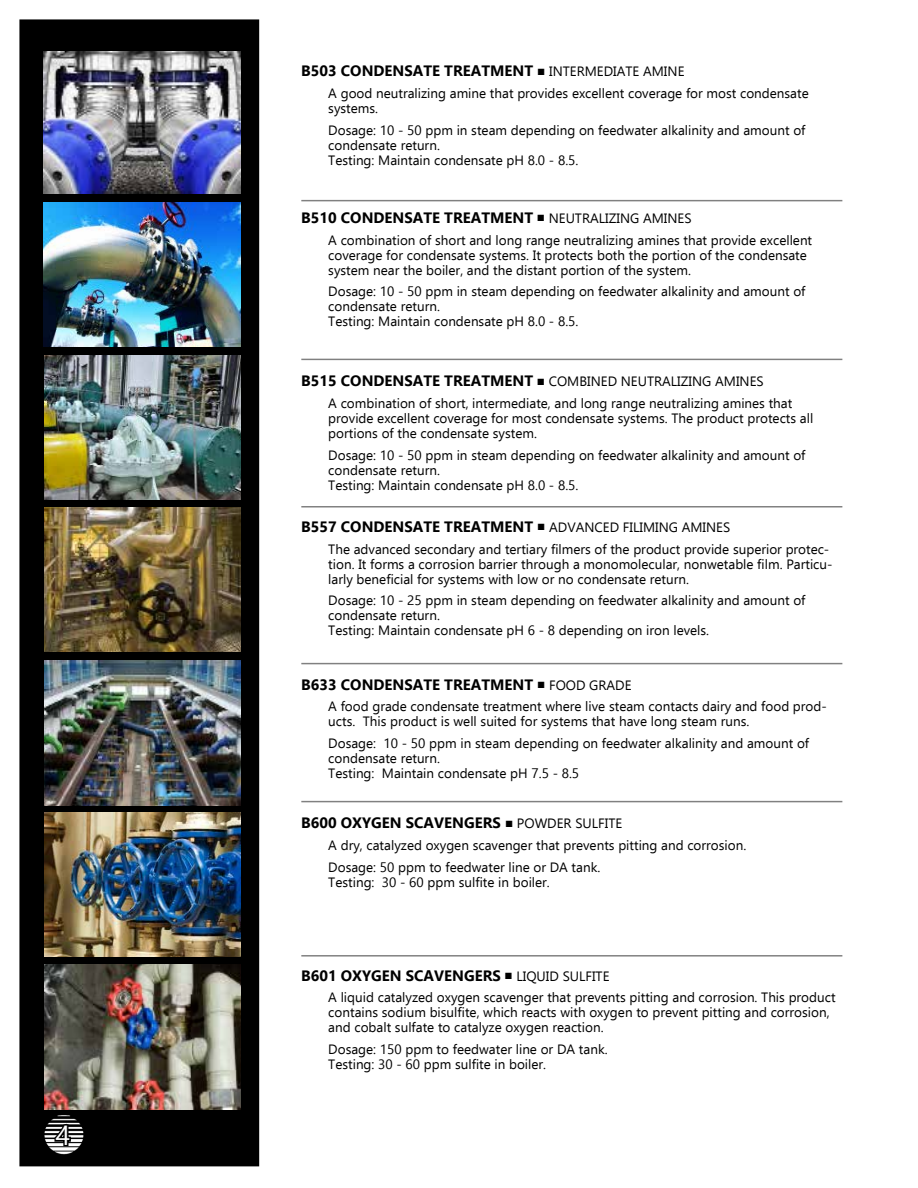
<style>
.page{position:relative;width:918px;height:1188px;background:#fff}
.page>*{position:absolute;margin:0;border:0;box-sizing:border-box;transform-origin:0 0}
.t1{font:27px "Ebrima";color:#fff}
.t2{font:700 15px "Ebrima";color:#000}
.t3{font:13.5px/15px "Ebrima";color:#000}
.s1{font-family:"Arial";font-weight:400;font-size:13.5px}
.s2{font-weight:400;font-size:13.5px}
.s3{font-weight:700;font-size:15px}
.s4{font-family:"Arial"}
</style>
<div class="page">
<div style="left:20px;top:20px;width:238px;height:1146px;background:#000"></div>
<div style="left:19px;top:19px;width:240px;height:1147px;border:2px solid #000"></div>
<hr style="left:301px;top:200px;width:541px;height:1px;background:#000">
<hr style="left:301px;top:359px;width:541px;height:1px;background:#000">
<hr style="left:301px;top:506px;width:541px;height:2px;background:#000">
<hr style="left:301px;top:801px;width:541px;height:1px;background:#000">
<hr style="left:301px;top:955px;width:541px;height:2px;background:#000">
<img style="left:44px;top:1115px;width:40px;height:39px">
<svg style="left:52px;top:1118px;width:20px;height:30px"></svg>
<img style="left:44px;top:355px;width:197px;height:145px">
<img style="left:44px;top:812px;width:197px;height:145px">
<img style="left:44px;top:508px;width:197px;height:144px">
<img style="left:44px;top:965px;width:197px;height:144px">
<img style="left:44px;top:661px;width:197px;height:144px">
<img style="left:44px;top:51px;width:196px;height:143px">
<img style="left:44px;top:202px;width:196px;height:145px">
<hr style="left:301px;top:663px;width:541px;height:1px;background:#000">
<h1 class="t1" style="left:56px;top:1116px;width:16px">4</h1>
<p class="t2" style="left:301px;top:60px;width:385px">B503 CONDENSATE TREATMENT <span class="s1">■</span> <span class="s2">Intermediate Amine</span></p>
<p class="t3" style="left:328px;top:85px;width:482px">A good neutralizing amine that provides excellent coverage for most condensate systems.</p>
<p class="t3" style="left:328px;top:122px;width:479px">Dosage: 10 - 50 ppm in steam depending on feedwater alkalinity and amount of condensate return.<br>Testing: Maintain condensate pH 8.0 - 8.5.</p>
<p class="t2" style="left:301px;top:207px;width:390px">B510 CONDENSATE TREATMENT <span class="s1">■</span> <span class="s2">neutralizing amines</span></p>
<p class="t3" style="left:328px;top:232px;width:485px">A combination of short and long range neutralizing amines that provide excellent coverage for condensate systems. It protects both the portion of the condensate system near the boiler, and the distant portion of the system.</p>
<p class="t3" style="left:328px;top:284px;width:479px">Dosage: 10 - 50 ppm in steam depending on feedwater alkalinity and amount of condensate return.<br>Testing: Maintain condensate pH 8.0 - 8.5.</p>
<p class="t3" style="left:328px;top:370px;width:466px;line-height:21.8px;text-indent:-27px"><span class="s3">B515 CONDENSATE TREATMENT</span> <span class="s4">■</span> combined neutralizing amines<br>A combination of short, intermediate, and long range neutralizing amines that</p>
<p class="t3" style="left:328px;top:410px;width:487px">provide excellent coverage for most condensate systems. The product protects all portions of the condensate system.</p>
<p class="t3" style="left:328px;top:447px;width:479px">Dosage: 10 - 50 ppm in steam depending on feedwater alkalinity and amount of condensate return.<br>Testing: Maintain condensate pH 8.0 - 8.5.</p>
<p class="t2" style="left:301px;top:515px;width:429px">B557 CONDENSATE TREATMENT <span class="s1">■</span> <span class="s2">advanced filiming amines</span></p>
<p class="t3" style="left:328px;top:541px;width:506px">The advanced secondary and tertiary filmers of the product provide superior protec&shy;tion. It forms a corrosion barrier through a monomolecular, nonwetable film. Particu&shy;larly beneficial for systems with low or no condensate return.</p>
<p class="t3" style="left:328px;top:593px;width:479px">Dosage: 10 - 25 ppm in steam depending on feedwater alkalinity and amount of condensate return.<br>Testing: Maintain condensate pH 6 - 8 depending on iron levels.</p>
<p class="t2" style="left:301px;top:673px;width:162px">B633 CON DEN SATE TREA</p>
<p class="t2" style="left:481px;top:673px;width:21px">TMEN</p>
<p class="t3" style="left:328px;top:674px;width:500px;line-height:21.8px;text-align:center"><span class="s3">T</span> <span class="s4">■</span> food grade<br>A food grade condensate treatment where live steam contacts dairy and food prod-</p>
<p class="t3" style="left:328px;top:711px;width:483px;line-height:21.8px">ucts. This product is well suited for systems that have long steam runs.<br>Dosage: 10 - 50 ppm in steam depending on feedwater alkalinity and amount of</p>
<p class="t3" style="left:328px;top:751px;width:252px">condensate return.<br>Testing: Maintain condensate pH 7.5 - 8.5</p>
<p class="t2" style="left:301px;top:812px;width:322px">B600 OXYGEN SCAVENGERS <span class="s1">■</span> <span class="s2">powder sulfite</span></p>
<p class="t3" style="left:328px;top:834px;width:420px;line-height:21.8px">A dry, catalyzed oxygen scavenger that prevents pitting and corrosion.<br>Dosage: 50 ppm to feedwater line or DA tank.</p>
<p class="t3" style="left:328px;top:874px;width:223px">Testing: 30 - 60 ppm sulfite in boiler.</p>
<p class="t2" style="left:301px;top:964px;width:310px">B601 OXYGEN SCAVENGERS <span class="s1">■</span> <span class="s2">liquid sulfite</span></p>
<p class="t3" style="left:328px;top:990px;width:509px">A liquid catalyzed oxygen scavenger that prevents pitting and corrosion. This product contains sodium bisulfite, which reacts with oxygen to prevent pitting and corrosion, and cobalt sulfate to catalyze oxygen reaction.</p>
<p class="t3" style="left:328px;top:1042px;width:281px">Dosage: 150 ppm to feedwater line or DA tank.<br>Testing: 30 - 60 ppm sulfite in boiler.</p>
</div>
